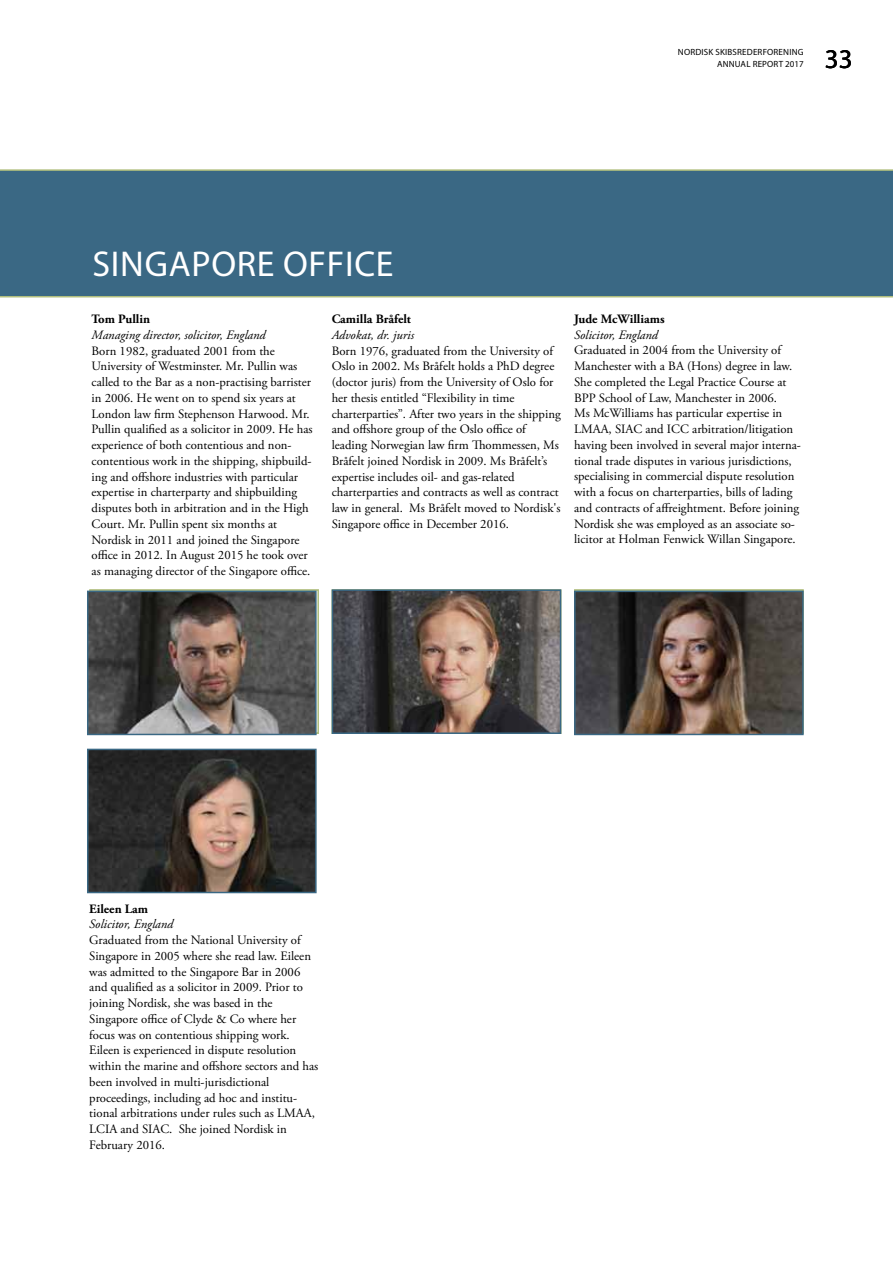
<style>
.page{position:relative;width:893px;height:1263px;background:#fff}
.page>*{position:absolute;margin:0;border:0;box-sizing:border-box;transform-origin:0 0}
.t1{font:36px "Myriad Pro";letter-spacing:.02em;color:#fff}
.t2{font:27px "Myriad Pro";color:#000}
.t3{font:12.75px/15.8px "Adobe Garamond Pro";color:#000}
.t4{font:italic 12.75px "Adobe Garamond Pro";color:#000}
.t5{font:700 12.75px "Adobe Garamond Pro";color:#000}
.t6{font:9px "Myriad Pro";letter-spacing:.02em;color:#000}
</style>
<div class="page">
<svg style="left:89px;top:589px;width:230px;height:145px"></svg>
<img style="left:90px;top:594px;width:224px;height:138px">
<div style="left:87px;top:591px;width:230px;height:144px;border:2px solid #3a6884"></div>
<img style="left:90px;top:752px;width:224px;height:138px">
<div style="left:87px;top:749px;width:230px;height:144px;border:2px solid #3a6884"></div>
<img style="left:577px;top:594px;width:224px;height:138px">
<div style="left:574px;top:591px;width:230px;height:144px;border:2px solid #3a6884"></div>
<img style="left:335px;top:592px;width:223px;height:139px">
<div style="left:332px;top:589px;width:229px;height:145px;border:2px solid #3a6884"></div>
<div style="left:0;top:169px;width:893px;height:128px;background:#3a6884"></div>
<p class="t6" style="left:678px;top:46px;width:7px">NORD</p>
<p class="t6" style="left:702px;top:46px;width:42px">ISK SKIBSREDERFOREN</p>
<p class="t6" style="left:789px;top:46px;width:16px">ING</p>
<p class="t6" style="left:717px;top:58px;width:7px">ANN</p>
<p class="t6" style="left:735px;top:58px;width:24px">UAL REPORT</p>
<p class="t6" style="left:785px;top:58px;width:20px">2017</p>
<h2 class="t2" style="left:825px;top:43px;width:29px">33</h2>
<h1 class="t1" style="left:91px;top:241px;width:544px">OSLO OFFICE SINGAPORE OFFICE</h1>
<p class="t5" style="left:332px;top:312px;width:81px">Camilla Bråfelt</p>
<p class="t4" style="left:332px;top:327px;width:84px">Advokat, dr. juris</p>
<p class="t3" style="left:332px;top:343px;width:231px">Born 1976, graduated from the University of Oslo in 2002. Ms Bråfelt holds a PhD degree (doctor juris) from the University of Oslo for her thesis entitled “Flexibility in time charterparties”. After two years in the shipping and offshore group of the Oslo office of leading Norwegian law firm Thommessen, Ms Bråfelt joined Nordisk in 2009. Ms Bråfelt’s expertise includes oil- and gas-related charterparties and contracts as well as contract law in general. Ms Bråfelt moved to Nordisk's Singapore office in December 2016.</p>
<h1 class="t1" style="left:93px;top:242px;width:98px">SINGAPORE</h1>
<h1 class="t1" style="left:283px;top:242px;width:112px">OFFICE</h1>
<p class="t5" style="left:92px;top:312px;width:60px">Tom Pullin</p>
<p class="t4" style="left:92px;top:327px;width:176px">Managing director, solicitor, England</p>
<p class="t3" style="left:92px;top:343px;width:223px">Born 1982, graduated 2001 from the University of Westminster. Mr. Pullin was called to the Bar as a non-practising barrister in 2006. He went on to spend six years at London law firm Stephenson Harwood. Mr.<br>Pullin qualified as a solicitor in 2009. He has experience of both contentious and non&shy;contentious work in the shipping, shipbuild&shy;ing and offshore industries with particular expertise in charterparty and shipbuilding disputes both in arbitration and in the High Court. Mr. Pullin spent six months at Nordisk in 2011 and joined the Singapore office in 2012. In August 2015 he took over as managing director of the Singapore office.</p>
<p class="t5" style="left:574px;top:311px;width:92px">Jude McWilliams</p>
<p class="t4" style="left:574px;top:327px;width:85px">Solicitor, England</p>
<p class="t3" style="left:574px;top:343px;width:228px">Graduated in 2004 from the University of Manchester with a BA (Hons) degree in law.<br>She completed the Legal Practice Course at BPP School of Law, Manchester in 2006.<br>Ms McWilliams has particular expertise in LMAA, SIAC and ICC arbitration/litigation having been involved in several major interna&shy;tional trade disputes in various jurisdictions, specialising in commercial dispute resolution with a focus on charterparties, bills of lading and contracts of affreightment. Before joining Nordisk she was employed as an associate so&shy;licitor at Holman Fenwick Willan Singapore.</p>
<p class="t5" style="left:89px;top:901px;width:60px">Eileen Lam</p>
<p class="t4" style="left:89px;top:917px;width:85px">Solicitor, England</p>
<p class="t3" style="left:89px;top:932px;width:231px">Graduated from the National University of Singapore in 2005 where she read law. Eileen was admitted to the Singapore Bar in 2006 and qualified as a solicitor in 2009. Prior to joining Nordisk, she was based in the Singapore office of Clyde &amp; Co where her focus was on contentious shipping work.<br>Eileen is experienced in dispute resolution within the marine and offshore sectors and has been involved in multi-jurisdictional proceedings, including ad hoc and institu&shy;tional arbitrations under rules such as LMAA, LCIA and SIAC. She joined Nordisk in February 2016.</p>
</div>
